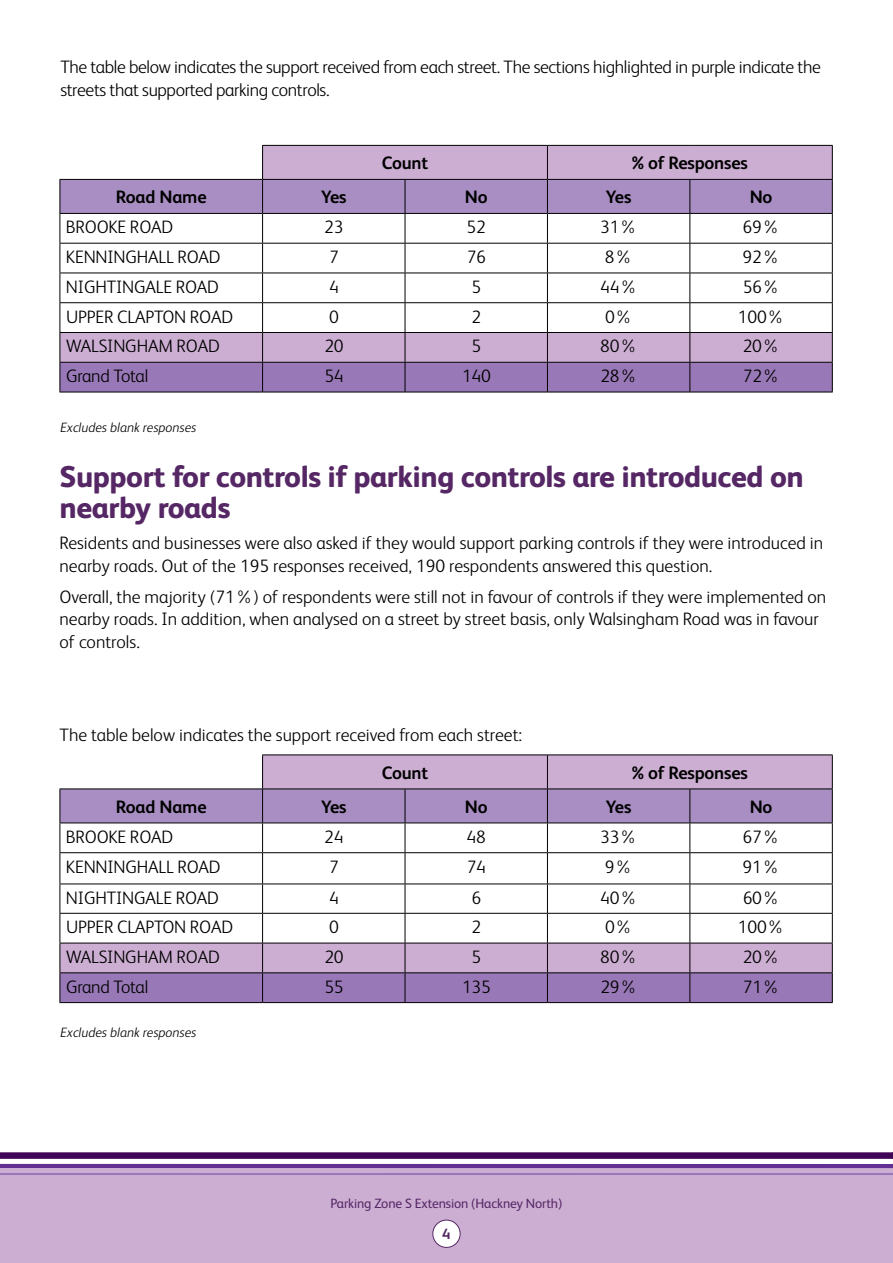
<style>
.page{position:relative;width:893px;height:1263px;background:#fff}
.page>*{position:absolute;margin:0;border:0;box-sizing:border-box;transform-origin:0 0}
.t1{font:800 30px/31.5px "FS Albert";letter-spacing:-.015em;color:#562765}
.t2{font:300 18px/22.5px "FS Albert";letter-spacing:-.01em;color:#000}
.t3{font:700 18px "FS Albert";letter-spacing:-.01em;color:#000}
.t4{font:700 15px "FS Albert";color:#562765}
.t5{font:italic 300 13.5px "FS Albert";color:#000}
.t6{font:13.5px "FS Albert";letter-spacing:-.01em;color:#562765}
</style>
<div class="page">
<div style="left:0;top:1165px;width:893px;height:98px;background:#ccaed3"></div>
<div style="left:433px;top:1220px;width:27px;height:27px;background:#fff;border-radius:50%"></div>
<div style="left:432px;top:1220px;width:28px;height:28px;border:1px solid #562765;border-radius:50%"></div>
<svg style="left:0;top:1152px;width:893px;height:23px"></svg>
<svg style="left:60px;top:146px;width:772px;height:33px;fill:#ccaed3"></svg>
<hr style="left:262px;top:145px;width:143px;height:1px;background:#000">
<hr style="left:262px;top:146px;width:1px;height:33px;background:#000">
<hr style="left:405px;top:145px;width:142px;height:1px;background:#000">
<hr style="left:547px;top:145px;width:143px;height:1px;background:#000">
<hr style="left:547px;top:146px;width:1px;height:33px;background:#000">
<hr style="left:690px;top:145px;width:143px;height:1px;background:#000">
<hr style="left:832px;top:146px;width:1px;height:33px;background:#000">
<svg style="left:60px;top:179px;width:773px;height:213px"></svg>
<hr style="left:60px;top:392px;width:203px;height:1px;background:#000">
<hr style="left:263px;top:392px;width:142px;height:1px;background:#000">
<hr style="left:405px;top:392px;width:142px;height:1px;background:#000">
<hr style="left:547px;top:392px;width:143px;height:1px;background:#000">
<hr style="left:690px;top:392px;width:143px;height:1px;background:#000">
<svg style="left:61px;top:853px;width:771px;height:30px"></svg>
<hr style="left:262px;top:754px;width:143px;height:1px;background:#000">
<hr style="left:405px;top:754px;width:142px;height:1px;background:#000">
<hr style="left:547px;top:754px;width:143px;height:1px;background:#000">
<hr style="left:690px;top:754px;width:143px;height:1px;background:#000">
<svg style="left:60px;top:755px;width:773px;height:97px"></svg>
<hr style="left:60px;top:852px;width:203px;height:1px;background:#000">
<hr style="left:60px;top:853px;width:1px;height:30px;background:#000">
<hr style="left:263px;top:852px;width:142px;height:1px;background:#000">
<hr style="left:262px;top:853px;width:1px;height:30px;background:#000">
<hr style="left:405px;top:852px;width:142px;height:1px;background:#000">
<hr style="left:405px;top:853px;width:1px;height:30px;background:#000">
<hr style="left:547px;top:852px;width:143px;height:1px;background:#000">
<hr style="left:547px;top:853px;width:1px;height:30px;background:#000">
<hr style="left:690px;top:852px;width:143px;height:1px;background:#000">
<hr style="left:689px;top:853px;width:1px;height:30px;background:#000">
<hr style="left:832px;top:853px;width:1px;height:30px;background:#000">
<hr style="left:60px;top:883px;width:203px;height:1px;background:#000">
<hr style="left:263px;top:883px;width:142px;height:1px;background:#000">
<hr style="left:405px;top:883px;width:142px;height:1px;background:#000">
<hr style="left:547px;top:883px;width:143px;height:1px;background:#000">
<hr style="left:690px;top:883px;width:143px;height:1px;background:#000">
<svg style="left:60px;top:884px;width:773px;height:118px"></svg>
<hr style="left:60px;top:1002px;width:203px;height:1px;background:#000">
<hr style="left:263px;top:1002px;width:142px;height:1px;background:#000">
<hr style="left:405px;top:1002px;width:142px;height:1px;background:#000">
<hr style="left:547px;top:1002px;width:143px;height:1px;background:#000">
<hr style="left:690px;top:1002px;width:143px;height:1px;background:#000">
<p class="t2" style="left:60px;top:55px;width:762px">The table below indicates the support received from each street. The sections highlighted in purple indicate the streets that supported parking controls.</p>
<p class="t3" style="left:382px;top:151px;width:48px">Count</p>
<p class="t3" style="left:632px;top:151px;width:118px">% of Responses</p>
<p class="t3" style="left:116px;top:185px;width:92px">Road Name</p>
<p class="t3" style="left:321px;top:185px;width:27px">Yes</p>
<p class="t3" style="left:465px;top:185px;width:24px">No</p>
<p class="t3" style="left:606px;top:185px;width:27px">Yes</p>
<p class="t3" style="left:750px;top:185px;width:24px">No</p>
<p class="t2" style="left:66px;top:215px;width:109px">BROOKE ROAD</p>
<p class="t2" style="left:324px;top:215px;width:21px">23</p>
<p class="t2" style="left:467px;top:215px;width:21px">52</p>
<p class="t2" style="left:600px;top:215px;width:39px">31%</p>
<p class="t2" style="left:743px;top:215px;width:39px">69%</p>
<p class="t2" style="left:66px;top:245px;width:156px">KENNINGHALL ROAD</p>
<p class="t2" style="left:329px;top:245px;width:11px">7</p>
<p class="t2" style="left:467px;top:245px;width:21px">76</p>
<p class="t2" style="left:605px;top:245px;width:29px">8%</p>
<p class="t2" style="left:743px;top:245px;width:39px">92%</p>
<p class="t2" style="left:66px;top:275px;width:154px">NIGHTINGALE ROAD</p>
<p class="t2" style="left:329px;top:275px;width:11px">4</p>
<p class="t2" style="left:471px;top:275px;width:11px">5</p>
<p class="t2" style="left:600px;top:275px;width:39px">44%</p>
<p class="t2" style="left:743px;top:275px;width:39px">56%</p>
<p class="t2" style="left:66px;top:304px;width:169px">UPPER CLAPTON ROAD</p>
<p class="t2" style="left:329px;top:304px;width:11px">0</p>
<p class="t2" style="left:471px;top:304px;width:11px">2</p>
<p class="t2" style="left:605px;top:304px;width:29px">0%</p>
<p class="t2" style="left:738px;top:304px;width:48px">100%</p>
<p class="t2" style="left:66px;top:334px;width:155px">WALSINGHAM ROAD</p>
<p class="t2" style="left:324px;top:334px;width:21px">20</p>
<p class="t2" style="left:472px;top:334px;width:11px">5</p>
<p class="t2" style="left:600px;top:334px;width:39px">80%</p>
<p class="t2" style="left:743px;top:334px;width:39px">20%</p>
<p class="t2" style="left:66px;top:364px;width:84px">Grand Total</p>
<p class="t2" style="left:324px;top:364px;width:21px">54</p>
<p class="t2" style="left:462px;top:364px;width:30px">140</p>
<p class="t2" style="left:600px;top:364px;width:39px">28%</p>
<p class="t2" style="left:743px;top:364px;width:39px">72%</p>
<p class="t5" style="left:60px;top:418px;width:137px">Excludes blank responses</p>
<h1 class="t1" style="left:60px;top:459px;width:746px">Support for controls if parking controls are introduced on nearby roads</h1>
<p class="t2" style="left:60px;top:531px;width:765px">Residents and businesses were also asked if they would support parking controls if they were introduced in nearby roads. Out of the 195 responses received, 190 respondents answered this question.</p>
<p class="t2" style="left:60px;top:584px;width:768px">Overall, the majority (71%) of respondents were still not in favour of controls if they were implemented on nearby roads. In addition, when analysed on a street by street basis, only Walsingham Road was in favour of controls.</p>
<p class="t2" style="left:60px;top:722px;width:464px">The table below indicates the support received from each street:</p>
<p class="t3" style="left:382px;top:760px;width:48px">Count</p>
<p class="t3" style="left:632px;top:760px;width:118px">% of Responses</p>
<p class="t3" style="left:116px;top:794px;width:92px">Road Name</p>
<p class="t3" style="left:321px;top:794px;width:27px">Yes</p>
<p class="t3" style="left:465px;top:794px;width:24px">No</p>
<p class="t3" style="left:606px;top:794px;width:27px">Yes</p>
<p class="t3" style="left:750px;top:794px;width:24px">No</p>
<p class="t2" style="left:66px;top:824px;width:109px">BROOKE ROAD</p>
<p class="t2" style="left:324px;top:824px;width:21px">24</p>
<p class="t2" style="left:467px;top:824px;width:21px">48</p>
<p class="t2" style="left:600px;top:824px;width:39px">33%</p>
<p class="t2" style="left:743px;top:824px;width:39px">67%</p>
<p class="t2" style="left:66px;top:854px;width:156px">KENNINGHALL ROAD</p>
<p class="t2" style="left:329px;top:854px;width:11px">7</p>
<p class="t2" style="left:467px;top:854px;width:21px">74</p>
<p class="t2" style="left:605px;top:854px;width:29px">9%</p>
<p class="t2" style="left:743px;top:854px;width:39px">91%</p>
<p class="t2" style="left:66px;top:885px;width:154px">NIGHTINGALE ROAD</p>
<p class="t2" style="left:329px;top:885px;width:11px">4</p>
<p class="t2" style="left:471px;top:885px;width:11px">6</p>
<p class="t2" style="left:600px;top:885px;width:39px">40%</p>
<p class="t2" style="left:743px;top:885px;width:39px">60%</p>
<p class="t2" style="left:66px;top:915px;width:169px">UPPER CLAPTON ROAD</p>
<p class="t2" style="left:329px;top:915px;width:11px">0</p>
<p class="t2" style="left:471px;top:915px;width:11px">2</p>
<p class="t2" style="left:605px;top:915px;width:29px">0%</p>
<p class="t2" style="left:738px;top:915px;width:48px">100%</p>
<p class="t2" style="left:66px;top:945px;width:155px">WALSINGHAM ROAD</p>
<p class="t2" style="left:324px;top:945px;width:21px">20</p>
<p class="t2" style="left:472px;top:945px;width:11px">5</p>
<p class="t2" style="left:600px;top:945px;width:39px">80%</p>
<p class="t2" style="left:743px;top:945px;width:39px">20%</p>
<p class="t2" style="left:66px;top:974px;width:84px">Grand Total</p>
<p class="t2" style="left:324px;top:974px;width:21px">55</p>
<p class="t2" style="left:462px;top:974px;width:30px">135</p>
<p class="t2" style="left:600px;top:974px;width:39px">29%</p>
<p class="t2" style="left:743px;top:974px;width:39px">71%</p>
<p class="t5" style="left:60px;top:1023px;width:137px">Excludes blank responses</p>
<p class="t6" style="left:330px;top:1194px;width:233px">Parking Zone S Extension (Hackney North)</p>
<p class="t4" style="left:442px;top:1223px;width:10px">4</p>
</div>
